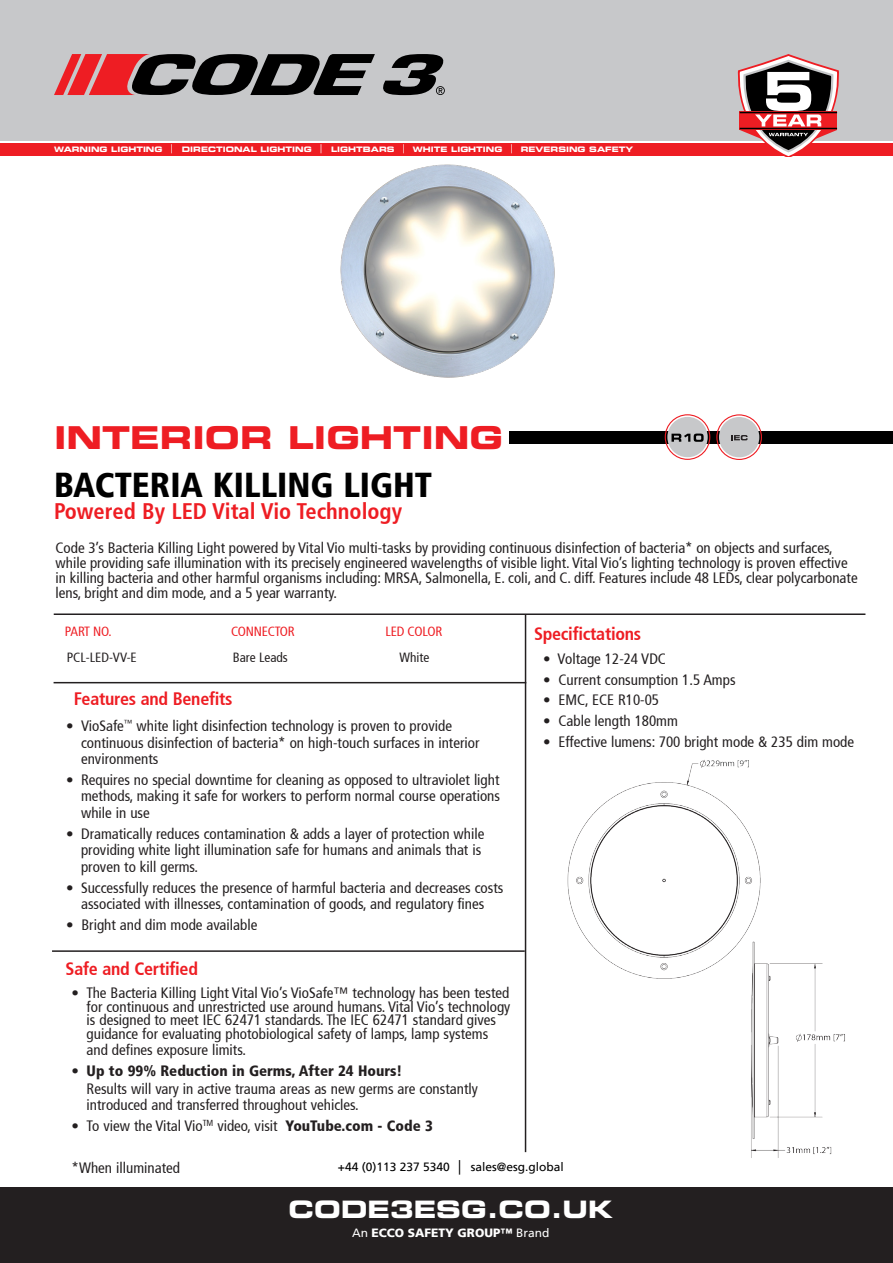
<style>
.page{position:relative;width:893px;height:1263px;background:#fff}
.page>*{position:absolute;margin:0;border:0;box-sizing:border-box;transform-origin:0 0}
.t1{font:900 condensed 34.5px "Frutiger 77";color:#000}
.t2{font:31.5px "Eurostile LT Std Bold Ex 2";color:#ee1d23}
.t3{font:24px "Eurostile LT Std Bold Ex 2";color:#fff}
.t4{font:700 condensed 22.5px "Frutiger 67";color:#ee1d23}
.t5{font:700 condensed 18px "Frutiger 67";letter-spacing:-.015em;color:#ee1d23}
.t6{font:condensed 15px/16.5px "Frutiger 57";color:#231f20}
.t7{font:900 condensed 15px "Frutiger 77";color:#231f20}
.t8{font:condensed 13.35px "Frutiger 57";letter-spacing:-.015em;color:#ee1d23}
.t9{font:condensed 13.35px "Frutiger 57";color:#231f20}
.t10{font:condensed 13.35px "Frutiger 57";color:#231f20}
.t11{font:12px "Frutiger LT";color:#000}
.t12{font:900 12px "Frutiger LT";color:#fff}
.t13{font:7.5px "Eurostile LT Std Bold Ex 2";color:#fff}
.t14{font:7.5px "Arial";color:#fff}
.s1{font-family:"Frutiger 57";font-weight:400}
.s2{font-family:"Frutiger 77";font-weight:900}
.s3{font-family:"Arial"}
.s4{font-weight:400}
</style>
<div class="page">
<div style="left:510px;top:432px;width:383px;height:12px;background:#000"></div>
<img style="left:308px;top:140px;width:273px;height:238px">
<hr style="left:54px;top:613px;width:811px;height:2px;background:#231f20">
<hr style="left:54px;top:682px;width:472px;height:1px;background:#231f20">
<hr style="left:525px;top:614px;width:1px;height:538px;background:#231f20">
<img style="left:751px;top:995px;width:94px;height:163px">
<svg style="left:716px;top:414px;width:46px;height:46px"></svg>
<hr style="left:52px;top:950px;width:473px;height:2px;background:#231f20">
<svg style="left:665px;top:414px;width:45px;height:46px"></svg>
<div style="left:0;top:144px;width:893px;height:12px;background:#ee1d23"></div>
<div style="left:0;top:0;width:893px;height:140px;background:#c7c8ca"></div>
<svg style="left:738px;top:54px;width:101px;height:102px"></svg>
<svg style="left:54px;top:54px;width:391px;height:41px"></svg>
<div style="left:0;top:1187px;width:893px;height:76px;background:#231f20"></div>
<img style="left:494px;top:753px;width:329px;height:242px">
<p class="t13" style="left:54px;top:144px;width:110px">WARNING LIGHTING</p>
<p class="t14" style="left:170px;top:143px;width:6px">│</p>
<p class="t13" style="left:182px;top:144px;width:131px">DIRECTIONAL LIGHTING</p>
<p class="t14" style="left:319px;top:143px;width:6px">│</p>
<p class="t13" style="left:331px;top:144px;width:65px">LIGHTBARS</p>
<p class="t14" style="left:402px;top:143px;width:6px">│</p>
<p class="t13" style="left:413px;top:144px;width:91px">WHITE LIGHTING</p>
<p class="t14" style="left:510px;top:143px;width:6px">│</p>
<p class="t13" style="left:521px;top:144px;width:114px">REVERSING SAFETY</p>
<p class="t2" style="left:54px;top:415px;width:451px">INTERIOR LIGHTING</p>
<p class="t1" style="left:54px;top:464px;width:380px">BACTERIA KILLING LIGHT</p>
<p class="t4" style="left:54px;top:498px;width:350px">Powered By LED Vital Vio Technology</p>
<p class="t6" style="left:56px;top:540px;width:804px;line-height:15px">Code 3’s Bacteria Killing Light powered by Vital Vio multi-tasks by providing continuous disinfection of bacteria* on objects and surfaces, while providing safe illumination with its precisely engineered wavelengths of visible light. Vital Vio’s lighting technology is proven effective in killing bacteria and other harmful organisms including: MRSA, Salmonella, E. coli, and C. diff. Features include 48 LEDs, clear polycarbonate lens, bright and dim mode, and a 5 year warranty.</p>
<p class="t8" style="left:65px;top:624px;width:48px">PART NO.</p>
<p class="t8" style="left:231px;top:624px;width:65px">CONNECTOR</p>
<p class="t8" style="left:385px;top:624px;width:58px">LED COLOR</p>
<p class="t10" style="left:67px;top:650px;width:71px">PCL-LED-VV-E</p>
<p class="t9" style="left:233px;top:650px;width:56px">Bare Leads</p>
<p class="t9" style="left:399px;top:650px;width:31px">White</p>
<p class="t5" style="left:74px;top:688px;width:160px">Features and Benefits</p>
<p class="t6" style="left:81px;top:718px;width:400px;text-indent:-15px">• VioSafe<sup>™</sup> white light disinfection technology is proven to provide continuous disinfection of bacteria* on high-touch surfaces in interior environments</p>
<p class="t6" style="left:81px;top:772px;width:420px;text-align:justify;text-indent:-15px">• Requires no special downtime for cleaning as opposed to ultraviolet light methods, making it safe for workers to perform normal course operations while in use</p>
<p class="t6" style="left:81px;top:825px;width:405px;text-indent:-15px">• Dramatically reduces contamination &amp; adds a layer of protection while providing white light illumination safe for humans and animals that is proven to kill germs.</p>
<p class="t6" style="left:66px;top:879px;width:439px;text-align:center">• Successfully reduces the presence of harmful bacteria and decreases costs associated with illnesses, contamination of goods, and regulatory fines</p>
<p class="t6" style="left:66px;top:917px;width:193px">• Bright and dim mode available</p>
<p class="t5" style="left:534px;top:623px;width:109px">Specifictations</p>
<p class="t6" style="left:543px;top:650px;width:124px">• Voltage 12-24 VDC</p>
<p class="t6" style="left:543px;top:671px;width:194px">• Current consumption 1.5 Amps</p>
<p class="t6" style="left:543px;top:692px;width:118px">• EMC, ECE R10-05</p>
<p class="t6" style="left:543px;top:713px;width:136px">• Cable length 180mm</p>
<p class="t6" style="left:543px;top:734px;width:313px">• Effective lumens: 700 bright mode &amp; 235 dim mode</p>
<p class="t5" style="left:66px;top:958px;width:134px">Safe and Certified</p>
<p class="t6" style="left:87px;top:986px;width:425px;line-height:13.5px;text-indent:-15px">• The Bacteria Killing Light Vital Vio’s VioSafe™ technology has been tested for continuous and unrestricted use around humans. Vital Vio’s technology is designed to meet IEC 62471 standards. The IEC 62471 standard gives guidance for evaluating photobiological safety of lamps, lamp systems</p>
<p class="t6" style="left:87px;top:1042px;width:161px">and defines exposure limits.</p>
<p class="t7" style="left:72px;top:1062px;width:332px"><span class="s1">•</span> Up to 99% Reduction in Germs, After 24 Hours!</p>
<p class="t6" style="left:87px;top:1080px;width:393px">Results will vary in active trauma areas as new germs are constantly introduced and transferred throughout vehicles.</p>
<p class="t6" style="left:72px;top:1118px;width:363px">• To view the Vital Vio<sup>TM</sup> video, visit <span class="s2">YouTube.com - Code 3</span></p>
<p class="t6" style="left:72px;top:1159px;width:110px">*When illuminated</p>
<p class="t11" style="left:338px;top:1160px;width:227px">+44 (0)113 237 5340 <span class="s3">│</span> sales@esg.global</p>
<p class="t3" style="left:289px;top:1192px;width:326px">CODE3ESG.CO.UK</p>
<p class="t12" style="left:352px;top:1226px;width:199px"><span class="s4">An</span> ECCO SAFETY GROUP™ <span class="s4">Brand</span></p>
</div>
